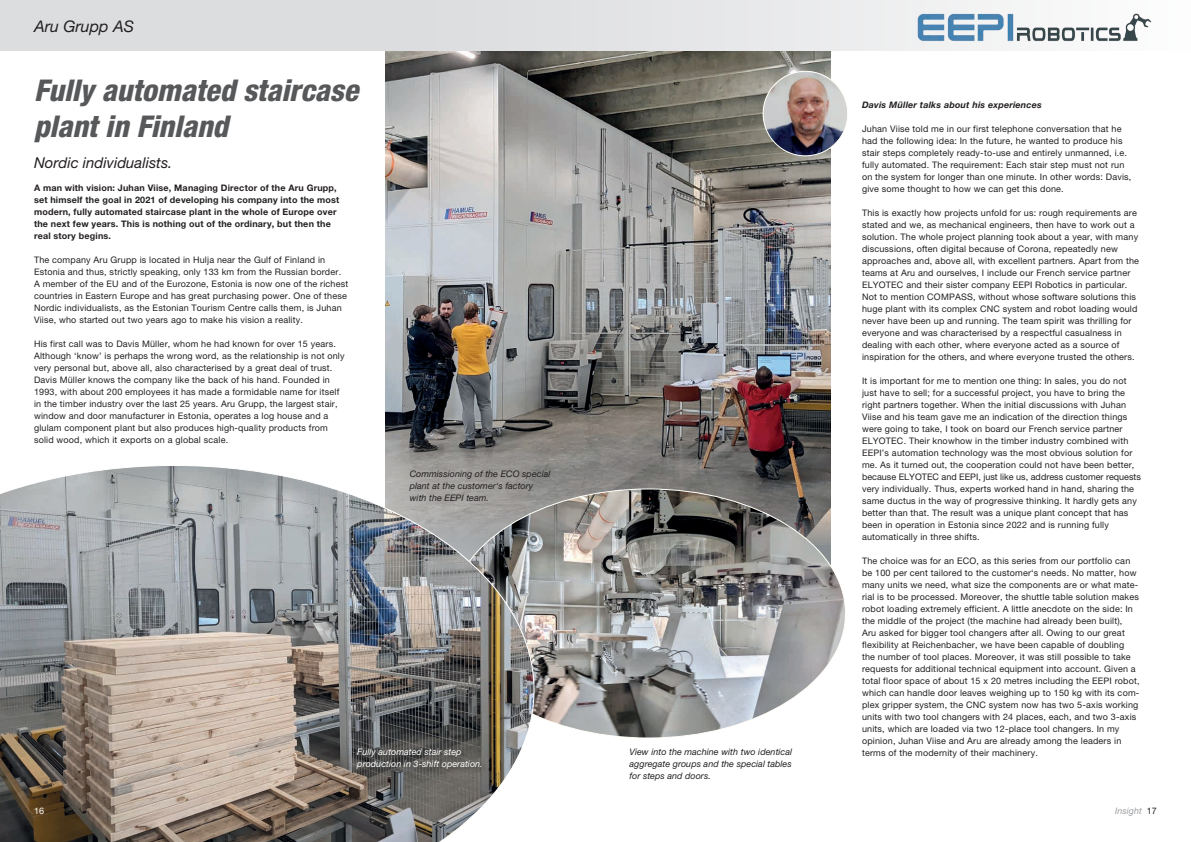
<style>
.page{position:relative;width:1191px;height:842px;background:#fff}
.page>*{position:absolute;margin:0;border:0;box-sizing:border-box;transform-origin:0 0}
.t1{font:italic 800 condensed 30px/36px "Helvetica Neue";color:#57585a}
.t2{font:italic 16px "Helvetica Neue";color:#231f20}
.t3{font:italic 15px "Helvetica Neue";color:#231f20}
.t4{font:9px/12px "Helvetica Neue";letter-spacing:.02em;color:#231f20}
.t5{font:700 9px/12px "Helvetica Neue";letter-spacing:.02em;color:#231f20}
.t6{font:italic 9px/12px "Helvetica Neue";letter-spacing:.005em;color:#231f20}
.t7{font:italic 9px/12px "Helvetica Neue";letter-spacing:.005em;color:#fff}
.t8{font:italic 700 9px "Helvetica Neue";letter-spacing:.02em;color:#231f20}
.t9{font:italic 9px "Helvetica Neue";color:#9d9fa2}
.t10{font:9px "Helvetica Neue";color:#fff}
.s1{font-style:normal;color:#231f20}
</style>
<div class="page">
<img style="left:386px;top:51px;width:445px;height:438px">
<img style="left:534px;top:489px;width:310px;height:249px">
<img style="left:0;top:465px;width:534px;height:377px">
<img style="left:763px;top:71px;width:84px;height:85px;border-radius:42px">
<div style="left:0;top:0;width:1191px;height:51px;background:#dcdddf"></div>
<img style="left:916px;top:0;width:237px;height:51px">
<div style="left:354px;top:745px;width:135px;height:31px;background:#231f20;opacity:.75"></div>
<h2 class="t2" style="left:34px;top:17px;width:102px">Aru Grupp AS</h2>
<h1 class="t1" style="left:34px;top:71px;width:325px">Fully automated staircase plant in Finland</h1>
<h3 class="t3" style="left:34px;top:153px;width:140px">Nordic individualists.</h3>
<p class="t5" style="left:34px;top:182px;width:307px">A man with vision: Juhan Viise, Managing Director of the Aru Grupp, set himself the goal in 2021 of developing his company into the most modern, fully automated staircase plant in the whole of Europe over the next few years. This is nothing out of the ordinary, but then the real story begins.</p>
<p class="t4" style="left:34px;top:254px;width:316px">The company Aru Grupp is located in Hulja near the Gulf of Finland in Estonia and thus, strictly speaking, only 133 km from the Russian border.<br>A member of the EU and of the Eurozone, Estonia is now one of the richest countries in Eastern Europe and has great purchasing power. One of these Nordic individualists, as the Estonian Tourism Centre calls them, is Juhan Viise, who started out two years ago to make his vision a reality.</p>
<p class="t4" style="left:34px;top:338px;width:312px">His first call was to Davis Müller, whom he had known for over 15 years.<br>Although ‘know’ is perhaps the wrong word, as the relationship is not only very personal but, above all, also characterised by a great deal of trust.<br>Davis Müller knows the company like the back of his hand. Founded in 1993, with about 200 employees it has made a formidable name for itself in the timber industry over the last 25 years. Aru Grupp, the largest stair, window and door manufacturer in Estonia, operates a log house and a glulam component plant but also produces high-quality products from solid wood, which it exports on a global scale.</p>
<p class="t6" style="left:410px;top:467px;width:142px">Commissioning of the ECO special plant at the customer‘s factory with the EEPI team.</p>
<p class="t7" style="left:357px;top:745px;width:127px">Fully automated stair step production in 3-shift operation.</p>
<p class="t6" style="left:629px;top:746px;width:164px;text-align:justify">View into the machine with two identical aggregate groups and the special tables for steps and doors.</p>
<p class="t8" style="left:862px;top:99px;width:181px">Davis Müller talks about his experiences</p>
<p class="t4" style="left:862px;top:122px;width:271px">Juhan Viise told me in our first telephone conversation that he had the following idea: In the future, he wanted to produce his stair steps completely ready-to-use and entirely unmanned, i.e. fully automated. The requirement: Each stair step must not run on the system for longer than one minute. In other words: Davis, give some thought to how we can get this done.</p>
<p class="t4" style="left:862px;top:206px;width:278px">This is exactly how projects unfold for us: rough requirements are stated and we, as mechanical engineers, then have to work out a solution. The whole project planning took about a year, with many discussions, often digital because of Corona, repeatedly new approaches and, above all, with excellent partners. Apart from the teams at Aru and ourselves, I include our French service partner ELYOTEC and their sister company EEPI Robotics in particular.<br>Not to mention COMPASS, without whose software solutions this huge plant with its complex CNC system and robot loading would never have been up and running. The team spirit was thrilling for everyone and was characterised by a respectful casualness in dealing with each other, where everyone acted as a source of inspiration for the others, and where everyone trusted the others.</p>
<p class="t4" style="left:862px;top:374px;width:280px">It is important for me to mention one thing: In sales, you do not just have to sell; for a successful project, you have to bring the right partners together. When the initial discussions with Juhan Viise and his team gave me an indication of the direction things were going to take, I took on board our French service partner ELYOTEC. Their knowhow in the timber industry combined with EEPI’s automation technology was the most obvious solution for me. As it turned out, the cooperation could not have been better, because ELYOTEC and EEPI, just like us, address customer requests very individually. Thus, experts worked hand in hand, sharing the same ductus in the way of progressive thinking. It hardly gets any better than that. The result was a unique plant concept that has been in operation in Estonia since 2022 and is running fully automatically in three shifts.</p>
<p class="t4" style="left:862px;top:554px;width:279px">The choice was for an ECO, as this series from our portfolio can be 100 per cent tailored to the customer‘s needs. No matter, how many units we need, what size the components are or what mate&shy;rial is to be processed. Moreover, the shuttle table solution makes robot loading extremely efficient. A little anecdote on the side: In the middle of the project (the machine had already been built),<br>Aru asked for bigger tool changers after all. Owing to our great flexibility at Reichenbacher, we have been capable of doubling the number of tool places. Moreover, it was still possible to take requests for additional technical equipment into account. Given a total floor space of about 15 x 20 metres including the EEPI robot, which can handle door leaves weighing up to 150 kg with its com&shy;plex gripper system, the CNC system now has two 5-axis working units with two tool changers with 24 places, each, and two 3-axis units, which are loaded via two 12-place tool changers. In my opinion, Juhan Viise and Aru are already among the leaders in terms of the modernity of their machinery.</p>
<p class="t10" style="left:34px;top:806px;width:12px">16</p>
<p class="t9" style="left:1115px;top:806px;width:43px">Insight <span class="s1">17</span></p>
</div>
